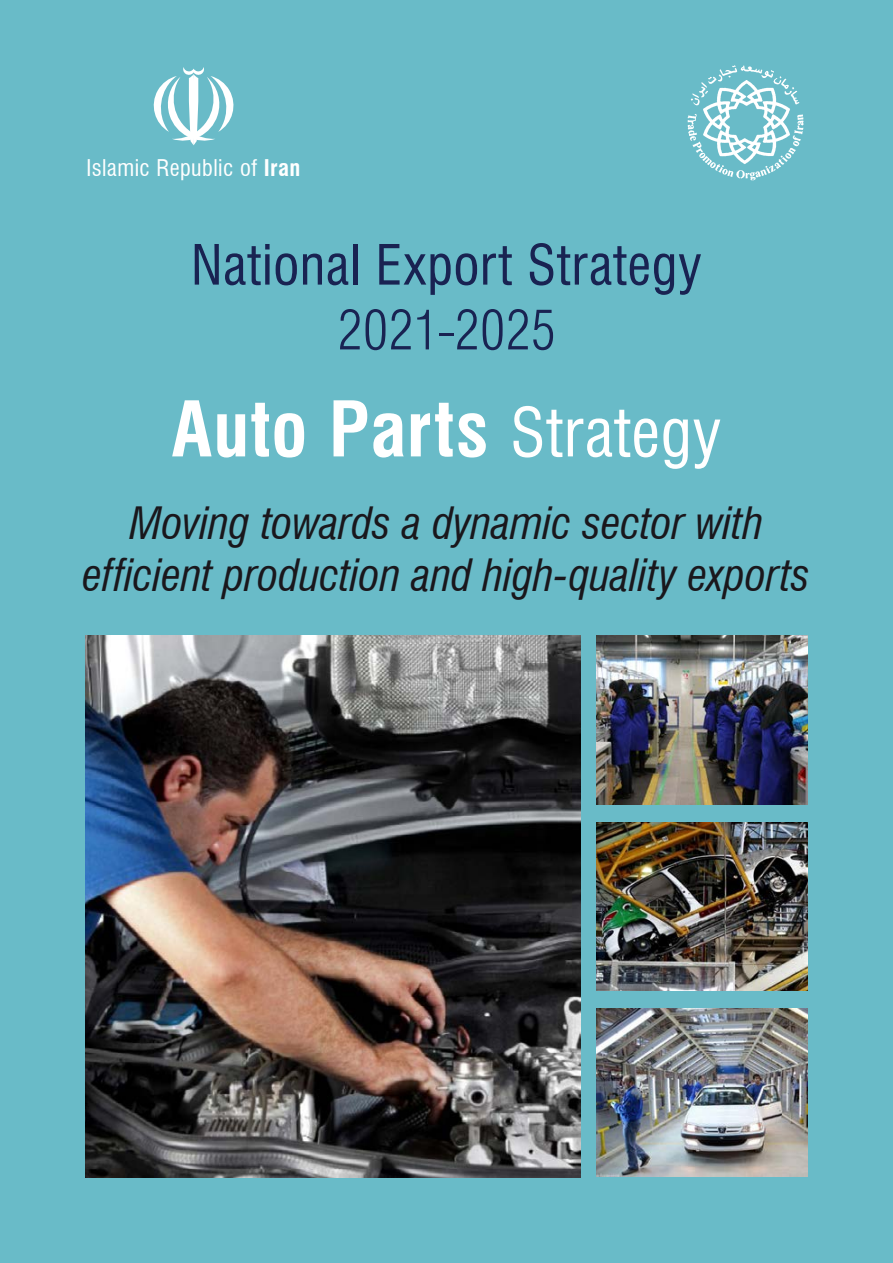
<style>
.page{position:relative;width:893px;height:1263px;background:#69bbc8}
.page>*{position:absolute;margin:0;border:0;box-sizing:border-box;transform-origin:0 0}
.t1{font:700 condensed 74.55px "Swiss 721 BT";letter-spacing:.01em;color:#fff}
.t2{font:condensed 54px "Swiss 721 BT";letter-spacing:.015em;color:#192352}
.t3{font:300 condensed 54px "Swiss 721 BT";letter-spacing:.005em;color:#192352}
.t4{font:italic condensed 43.5px/52.2px "Swiss 721 BT";letter-spacing:-.005em;color:#1a171c;text-align:center}
.t5{font:condensed 22.5px "Swiss 721 BT";letter-spacing:.02em;color:#fff}
.s1{font-weight:700}
.s2{font-weight:400;font-size:65.55px}
</style>
<div class="page">
<img style="left:85px;top:636px;width:495px;height:542px">
<img style="left:596px;top:1008px;width:212px;height:169px">
<img style="left:596px;top:822px;width:212px;height:169px">
<img style="left:596px;top:636px;width:212px;height:168px">
<svg style="left:154px;top:67px;width:79px;height:78px"></svg>
<img style="left:687px;top:65px;width:117px;height:116px">
<p class="t5" style="left:86px;top:154px;width:216px">Islamic Republic of <span class="s1">Iran</span></p>
<p class="t2" style="left:191px;top:233px;width:512px">National Export Strategy</p>
<p class="t3" style="left:337px;top:297px;width:220px">2021-2025</p>
<p class="t1" style="left:171px;top:385px;width:551px">Auto Parts <span class="s2">Strategy</span></p>
<p class="t4" style="left:83px;top:497px;width:729px">Moving towards a dynamic sector with efficient production and high-quality exports</p>
</div>
